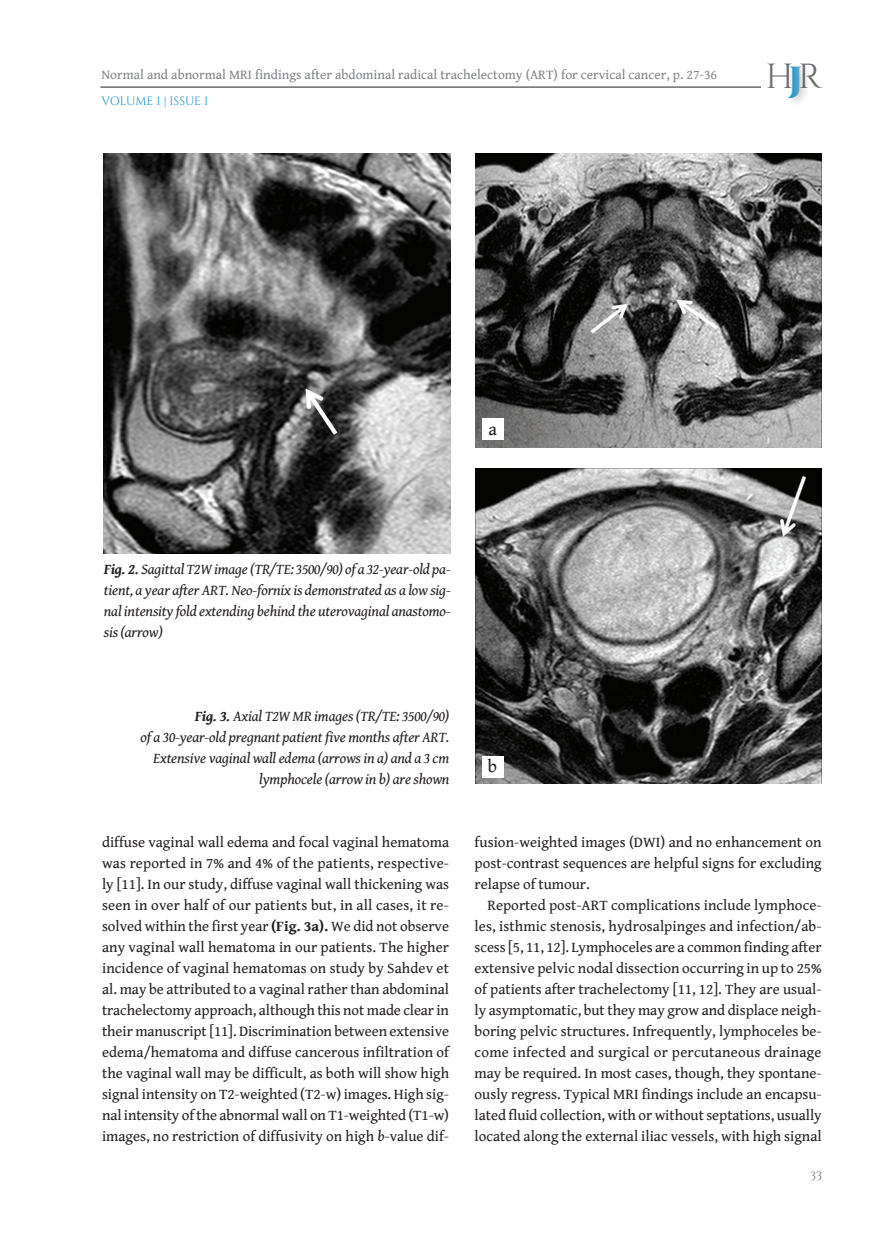
<style>
.page{position:relative;width:893px;height:1234px;background:#fff}
.page>*{position:absolute;margin:0;border:0;box-sizing:border-box;transform-origin:0 0}
.t1{font:34.8px "Cinzel";color:#6c6d70}
.TEXT_new{font:18px "Gentium Book Basic";color:#231f20}
.TEXT_new-2{font:15px/21px "Gentium Book Basic";color:#231f20;text-align:justify}
.TEXT_new-3{font:italic 15px/21px "Gentium Book Basic";letter-spacing:-.01em;color:#231f20;text-align:justify}
.t2{font:13.5px "Gentium Book Basic";color:#828487}
.t3{font:12px "Cinzel";letter-spacing:-.015em;color:#1c91c5}
.t4{font:12px "Cinzel";color:#6c6d70}
.s1{font-weight:900;color:#1c91c5}
.s2{font-weight:700}
.s3{font-style:italic}
</style>
<div class="page">
<hr style="left:100px;top:86px;width:661px;height:2px;background:#6c6d70">
<div style="left:785px;top:61px;width:27px;height:47px;background:#231f20;opacity:.25"></div>
<img style="left:103px;top:153px;width:347px;height:400px">
<img style="left:475px;top:153px;width:347px;height:294px">
<img style="left:475px;top:468px;width:347px;height:315px">
<div style="left:482px;top:418px;width:21px;height:22px;background:#fff"></div>
<div style="left:482px;top:756px;width:21px;height:21px;background:#fff"></div>
<p class="t2" style="left:101px;top:65px;width:617px">Normal and abnormal MRI findings after abdominal radical trachelectomy (ART) for cervical cancer, p. 27-36</p>
<p class="t3" style="left:101px;top:94px;width:108px">VOLUME 1 | ISSUE 1</p>
<h1 class="t1" style="left:765px;top:56px;width:58px">H<span class="s1">J</span>R</h1>
<p class="TEXT_new" style="left:488px;top:415px;width:10px">a</p>
<p class="TEXT_new-3" style="left:104px;top:557px;width:348px"><span class="s2">Fig. 2.</span> Sagittal T2W image (TR/TE: 3500/90) of a 32-year-old pa&shy;tient, a year after ART. Neo-fornix is demonstrated as a low sig&shy;nal intensity fold extending behind the uterovaginal anastomo&shy;sis (arrow)</p>
<p class="TEXT_new-3" style="left:140px;top:704px;width:310px;text-align:right"><span class="s2">Fig. 3.</span> Axial T2W MR images (TR/TE: 3500/90)<br>of a 30-year-old pregnant patient five months after ART.<br>Extensive vaginal wall edema (arrows in a) and a 3 cm lymphocele (arrow in b) are shown</p>
<p class="TEXT_new" style="left:488px;top:753px;width:11px">b</p>
<p class="TEXT_new-2" style="left:102px;top:830px;width:349px">diffuse vaginal wall edema and focal vaginal hematoma was reported in 7% and 4% of the patients, respective&shy;ly [11]. In our study, diffuse vaginal wall thickening was seen in over half of our patients but, in all cases, it re&shy;solved within the first year <span class="s2">(Fig. 3a).</span> We did not observe any vaginal wall hematoma in our patients. The higher incidence of vaginal hematomas on study by Sahdev et al. may be attributed to a vaginal rather than abdominal trachelectomy approach, although this not made clear in their manuscript [11]. Discrimination between extensive edema/hematoma and diffuse cancerous infiltration of the vaginal wall may be difficult, as both will show high signal intensity on T2-weighted (T2-w) images. High sig&shy;nal intensity of the abnormal wall on T1-weighted (T1-w) images, no restriction of diffusivity on high <span class="s3">b</span>-value dif-</p>
<p class="TEXT_new-2" style="left:475px;top:830px;width:349px">fusion-weighted images (DWI) and no enhancement on post-contrast sequences are helpful signs for excluding relapse of tumour.</p>
<p class="TEXT_new-2" style="left:475px;top:893px;width:349px;text-indent:13px">Reported post-ART complications include lymphoce&shy;les, isthmic stenosis, hydrosalpinges and infection/ab&shy;scess [5, 11, 12]. Lymphoceles are a common finding after extensive pelvic nodal dissection occurring in up to 25% of patients after trachelectomy [11, 12]. They are usual&shy;ly asymptomatic, but they may grow and displace neigh&shy;boring pelvic structures. Infrequently, lymphoceles be&shy;come infected and surgical or percutaneous drainage may be required. In most cases, though, they spontane&shy;ously regress. Typical MRI findings include an encapsu&shy;lated fluid collection, with or without septations, usually located along the external iliac vessels, with high signal</p>
<p class="t4" style="left:810px;top:1168px;width:14px">33</p>
</div>
